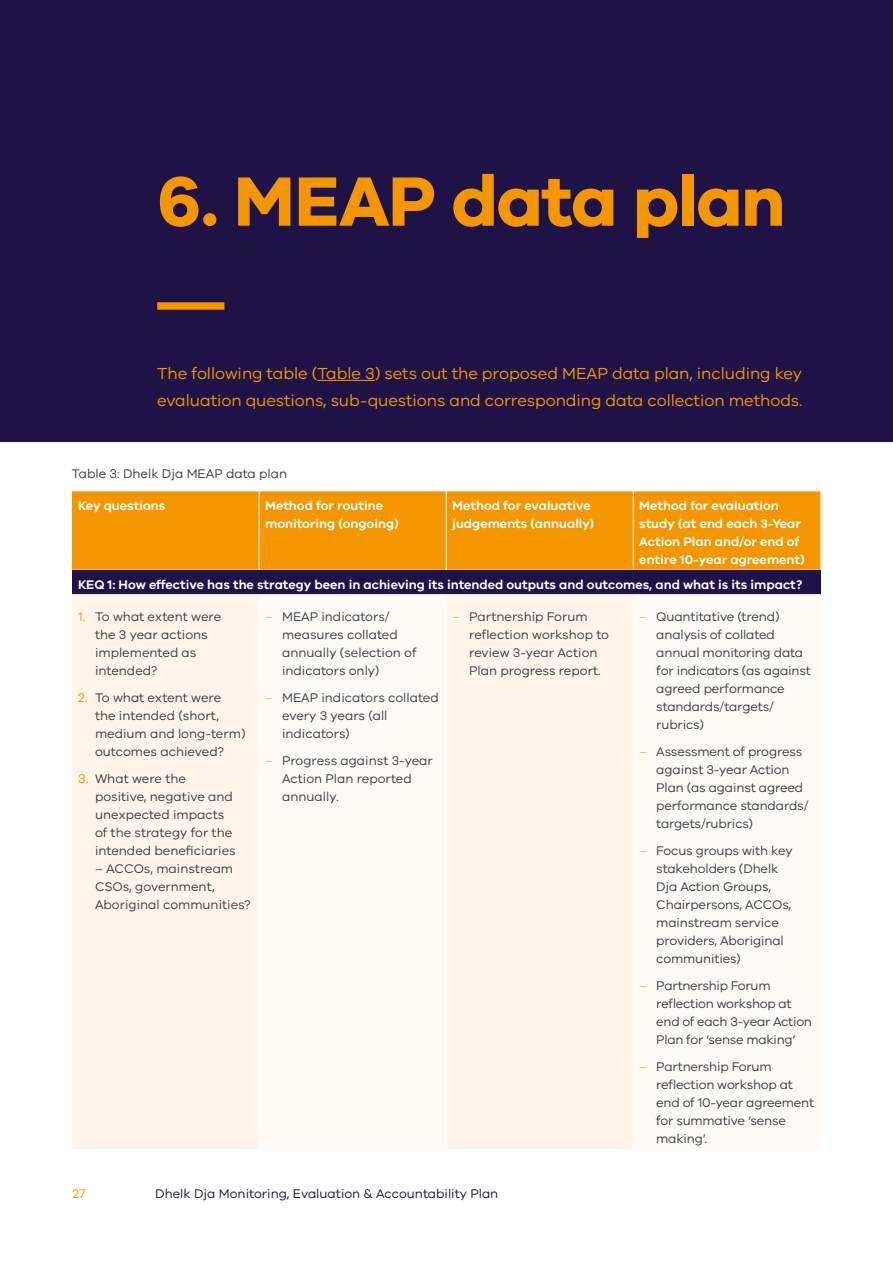
<style>
.page{position:relative;width:893px;height:1263px;background:#fff}
.page>*{position:absolute;margin:0;border:0;box-sizing:border-box;transform-origin:0 0}
.t1{font:700 72px "VIC";letter-spacing:-.02em;color:#f49600}
.t2{font:16.5px/27px "VIC";letter-spacing:-.005em;color:#f49600}
.t3{font:12.9px/18px "VIC";letter-spacing:-.01em;color:#3b3c43}
.t4{font:600 12.9px/18px "VIC";color:#fff}
.t5{font:12.9px "VIC";color:#1e1246}
.t6{font:12.9px "VIC";color:#f49600}
.s1{color:#f49600}
.s2{font-weight:300;color:#f49600}
</style>
<div class="page">
<div style="left:0;top:0;width:893px;height:442px;background:#1e1246"></div>
<hr style="left:317px;top:380px;width:58px;height:1px;background:#f49600">
<div style="left:157px;top:302px;width:67px;height:8px;background:#f49600"></div>
<div style="left:72px;top:491px;width:748px;height:79px;background:#f49600"></div>
<div style="left:72px;top:570px;width:748px;height:25px;background:#1e1246"></div>
<div style="left:72px;top:595px;width:187px;height:554px;background:#fff5ea"></div>
<div style="left:447px;top:595px;width:186px;height:554px;background:#fff5ea"></div>
<hr style="left:72px;top:594px;width:187px;height:1px;background:#fff">
<hr style="left:259px;top:594px;width:187px;height:1px;background:#fff">
<hr style="left:446px;top:594px;width:187px;height:1px;background:#fff">
<hr style="left:633px;top:594px;width:188px;height:1px;background:#fff">
<hr style="left:259px;top:491px;width:1px;height:79px;background:#fff">
<hr style="left:446px;top:491px;width:1px;height:79px;background:#fff">
<hr style="left:633px;top:491px;width:1px;height:79px;background:#fff">
<h1 class="t1" style="left:157px;top:157px;width:630px">6. MEAP data plan</h1>
<p class="t2" style="left:157px;top:359px;width:647px">The following table (Table 3) sets out the proposed MEAP data plan, including key evaluation questions, sub-questions and corresponding data collection methods.</p>
<p class="t3" style="left:72px;top:464px;width:217px">Table 3: Dhelk Dja MEAP data plan</p>
<p class="t4" style="left:78px;top:496px;width:89px">Key questions</p>
<p class="t4" style="left:265px;top:496px;width:135px">Method for routine monitoring (ongoing)</p>
<p class="t4" style="left:452px;top:496px;width:144px">Method for evaluative judgements (annually)</p>
<p class="t4" style="left:639px;top:496px;width:167px">Method for evaluation study (at end each 3-Year<br>Action Plan and/or end of entire 10-year agreement)</p>
<p class="t4" style="left:78px;top:575px;width:726px">KEQ 1: How effective has the strategy been in achieving its intended outputs and outcomes, and what is its impact?</p>
<p class="t3" style="left:95px;top:607px;width:128px;text-indent:-17px"><span class="s1">1.</span> To what extent were the 3 year actions implemented as intended?</p>
<p class="t3" style="left:95px;top:688px;width:152px;text-indent:-17px"><span class="s1">2.</span> To what extent were<br>the intended (short, medium and long-term) outcomes achieved?</p>
<p class="t3" style="left:95px;top:769px;width:142px;text-indent:-17px"><span class="s1">3.</span> What were the positive, negative and unexpected impacts of the strategy for the intended beneficiaries</p>
<p class="t3" style="left:95px;top:859px;width:157px">– ACCOs, mainstream<br>CSOs, government,<br>Aboriginal communities?</p>
<p class="t3" style="left:469px;top:607px;width:141px;text-indent:-17px"><span class="s2">–</span> Partnership Forum reflection workshop to review 3-year Action<br>Plan progress report.</p>
<p class="t3" style="left:656px;top:607px;width:156px;text-indent:-17px"><span class="s2">–</span> Quantitative (trend) analysis of collated annual monitoring data for indicators (as against agreed performance standards/targets/ rubrics)</p>
<p class="t3" style="left:656px;top:742px;width:154px;text-indent:-17px"><span class="s2">–</span> Assessment of progress against 3-year Action<br>Plan (as against agreed performance standards/ targets/rubrics)</p>
<p class="t3" style="left:656px;top:841px;width:138px;text-indent:-17px"><span class="s2">–</span> Focus groups with key stakeholders (Dhelk<br>Dja Action Groups,<br>Chairpersons, ACCOs, mainstream service providers, Aboriginal communities)</p>
<p class="t3" style="left:656px;top:976px;width:157px;text-indent:-17px"><span class="s2">–</span> Partnership Forum reflection workshop at end of each 3-year Action<br>Plan for ‘sense making’</p>
<p class="t3" style="left:656px;top:1057px;width:159px;text-indent:-17px"><span class="s2">–</span> Partnership Forum reflection workshop at end of 10-year agreement for summative ‘sense making’.</p>
<p class="t3" style="left:282px;top:607px;width:136px;text-indent:-17px"><span class="s2">–</span> MEAP indicators/ measures collated annually (selection of indicators only)</p>
<p class="t3" style="left:282px;top:688px;width:158px;text-indent:-17px"><span class="s2">–</span> MEAP indicators collated every 3 years (all indicators)</p>
<p class="t3" style="left:282px;top:751px;width:152px;text-indent:-17px"><span class="s2">–</span> Progress against 3-year<br>Action Plan reported annually.</p>
<p class="t6" style="left:72px;top:1185px;width:15px">27</p>
<p class="t5" style="left:155px;top:1186px;width:345px">Dhelk Dja Monitoring, Evaluation &amp; Accountability Plan</p>
</div>
